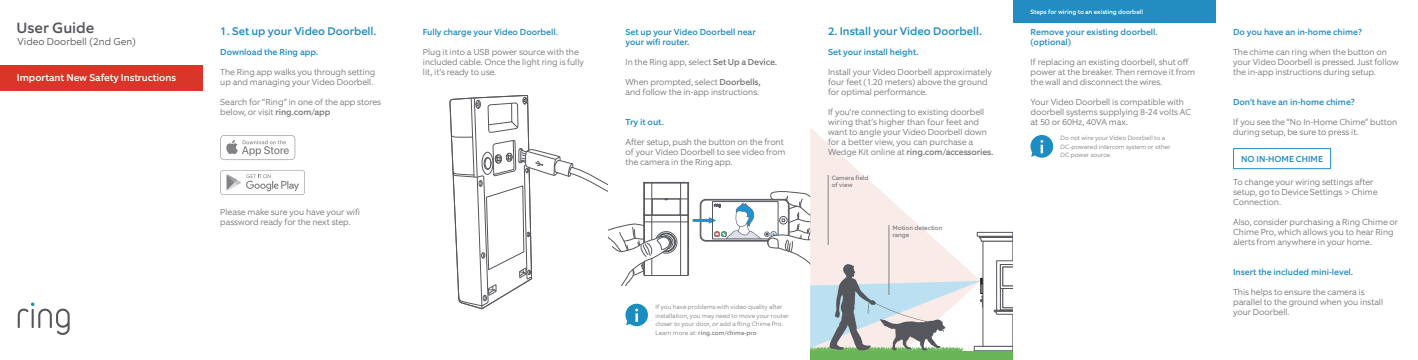
<style>
.page{position:relative;width:1418px;height:360px;background:#fff}
.page>*{position:absolute;margin:0;border:0;box-sizing:border-box;transform-origin:0 0}
.t1{font:500 15px "Equip";letter-spacing:.005em;color:#55575c}
.t2{font:500 11.25px "Equip";color:#238dc1}
.t3{font:500 10px "Equip";color:#fff}
.t4{font:300 10px "Equip";color:#55575c}
.t5{font:300 8.75px/10px "Equip";letter-spacing:-.01em;color:#77787b}
.t6{font:500 8.75px/10px "Equip";color:#238dc1}
.t7{font:300 6.25px/8.8px "Equip";color:#838185}
.t8{font:500 6.25px/7.5px "Equip";color:#838185}
.t9{font:500 6.25px "Equip";color:#fff}
.s1{font-weight:500}
</style>
<div class="page">
<div style="left:810px;top:351px;width:202px;height:9px;background:#68b457"></div>
<svg style="left:220px;top:135px;width:75px;height:25px"></svg>
<svg style="left:220px;top:170px;width:85px;height:25px"></svg>
<svg style="left:1030px;top:135px;width:23px;height:23px"></svg>
<svg style="left:18px;top:303px;width:52px;height:32px"></svg>
<div style="left:0;top:65px;width:202px;height:25px;background:#da3529"></div>
<svg style="left:449px;top:95px;width:564px;height:256px"></svg>
<hr style="left:828px;top:175px;width:1px;height:70px;background:#838185">
<hr style="left:888px;top:225px;width:1px;height:70px;background:#838185">
<div style="left:1012px;top:0;width:203px;height:22px;background:#238dc1"></div>
<hr style="left:1233px;top:148px;width:98px;height:1px;background:#238dc1">
<svg style="left:1233px;top:149px;width:1px;height:19px"></svg>
<svg style="left:1330px;top:149px;width:1px;height:19px"></svg>
<hr style="left:1233px;top:168px;width:98px;height:1px;background:#238dc1">
<h1 class="t1" style="left:17px;top:18px;width:79px">User Guide</h1>
<p class="t4" style="left:18px;top:36px;width:120px">Video Doorbell (2nd Gen)</p>
<p class="t3" style="left:17px;top:71px;width:160px">Important New Safety Instructions</p>
<p class="t2" style="left:220px;top:24px;width:157px">1. Set up your Video Doorbell.</p>
<p class="t6" style="left:220px;top:47px;width:99px">Download the Ring app.</p>
<p class="t5" style="left:220px;top:67px;width:156px">The Ring app walks you through setting up and managing your Video Doorbell.</p>
<p class="t5" style="left:220px;top:97px;width:162px">Search for “Ring” in one of the app stores below, or visit <span class="s1">ring.com/app</span></p>
<p class="t5" style="left:220px;top:207px;width:142px">Please make sure you have your wifi password ready for the next step.</p>
<p class="t6" style="left:423px;top:27px;width:136px">Fully charge your Video Doorbell.</p>
<p class="t5" style="left:423px;top:47px;width:162px">Plug it into a USB power source with the included cable. Once the light ring is fully lit, it’s ready to use.</p>
<p class="t6" style="left:625px;top:27px;width:132px">Set up your Video Doorbell near your wifi router.</p>
<p class="t5" style="left:625px;top:57px;width:153px">In the Ring app, select <span class="s1">Set Up a Device.</span></p>
<p class="t5" style="left:625px;top:77px;width:137px">When prompted, select <span class="s1">Doorbells, </span>and follow the in-app instructions.</p>
<p class="t6" style="left:625px;top:117px;width:40px">Try it out.</p>
<p class="t5" style="left:625px;top:137px;width:161px">After setup, push the button on the front of your Video Doorbell to see video from the camera in the Ring app.</p>
<p class="t7" style="left:655px;top:302px;width:135px">If you have problems with video quality after installation, you may need to move your router closer to your door, or add a Ring Chime Pro.<br>Learn more at: <span class="s1">ring.com/chime-pro</span></p>
<p class="t2" style="left:828px;top:24px;width:155px">2. Install your Video Doorbell.</p>
<p class="t6" style="left:828px;top:47px;width:92px">Set your install height.</p>
<p class="t5" style="left:828px;top:67px;width:165px">Install your Video Doorbell approximately four feet (1.20 meters) above the ground for optimal performance.</p>
<p class="t5" style="left:828px;top:107px;width:167px">If you’re connecting to existing doorbell wiring that’s higher than four feet and want to angle your Video Doorbell down for a better view, you can purchase a Wedge Kit online at <span class="s1">ring.com/accessories.</span></p>
<p class="t8" style="left:831px;top:174px;width:38px">Camera field of view</p>
<p class="t8" style="left:892px;top:224px;width:52px">Motion detection range</p>
<p class="t9" style="left:1030px;top:7px;width:114px">Steps for wiring to an existing doorbell</p>
<p class="t6" style="left:1030px;top:27px;width:129px">Remove your existing doorbell. (optional)</p>
<p class="t5" style="left:1030px;top:57px;width:166px">If replacing an existing doorbell, shut off power at the breaker. Then remove it from the wall and disconnect the wires.</p>
<p class="t5" style="left:1030px;top:97px;width:162px">Your Video Doorbell is compatible with doorbell systems supplying 8-24 volts AC at 50 or 60Hz, 40VA max.</p>
<p class="t7" style="left:1060px;top:133px;width:112px">Do not wire your Video Doorbell to a<br>DC-powered intercom system or other<br>DC power source.</p>
<p class="t6" style="left:1233px;top:27px;width:130px">Do you have an in-home chime?</p>
<p class="t5" style="left:1233px;top:47px;width:167px">The chime can ring when the button on your Video Doorbell is pressed. Just follow the in-app instructions during setup.</p>
<p class="t6" style="left:1233px;top:97px;width:123px">Don’t have an in-home chime?</p>
<p class="t5" style="left:1233px;top:117px;width:166px">If you see the “No In-Home Chime” button during setup, be sure to press it.</p>
<p class="t6" style="left:1241px;top:154px;width:83px">NO IN-HOME CHIME</p>
<p class="t5" style="left:1233px;top:177px;width:146px">To change your wiring settings after setup, go to Device Settings &gt; Chime<br>Connection.</p>
<p class="t5" style="left:1233px;top:217px;width:167px">Also, consider purchasing a Ring Chime or<br>Chime Pro, which allows you to hear Ring alerts from anywhere in your home.</p>
<p class="t6" style="left:1233px;top:267px;width:121px">Insert the included mini-level.</p>
<p class="t5" style="left:1233px;top:287px;width:152px">This helps to ensure the camera is parallel to the ground when you install your Doorbell.</p>
</div>
